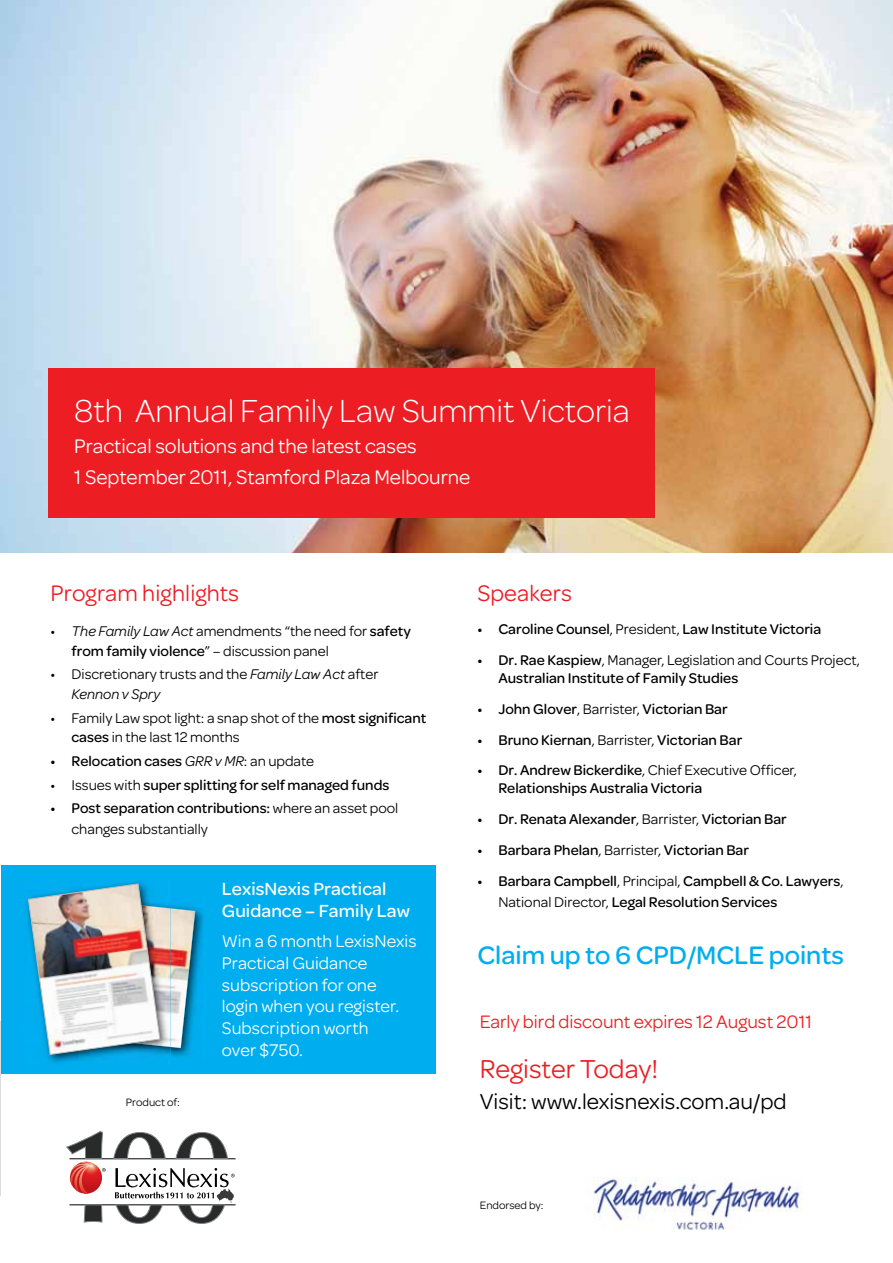
<style>
.page{position:relative;width:893px;height:1263px;background:#fff}
.page>*{position:absolute;margin:0;border:0;box-sizing:border-box;transform-origin:0 0}
.t1{font:300 34.05px "Omnes";color:#fff}
.t2{font:27.75px "Omnes";color:#ed1d24}
.t3{font:500 27px "Omnes";color:#00aeef}
.t4{font:24px "Omnes";letter-spacing:.005em;color:#ed1d24}
.t5{font:23.1px "Omnes";color:#000}
.t6{font:21px/30.9px "Omnes";color:#fff}
.t7{font:19.2px "Omnes";color:#ed1d24}
.t8{font:500 18.75px/22.5px "Omnes";letter-spacing:.005em;color:#fff}
.t9{font:18px/21.6px "Omnes";letter-spacing:.005em;color:#fff}
.t10{font:500 15px/18px "Omnes";color:#000}
.t11{font:15px/19.5px "Omnes";color:#000}
.t12{font:11.4px "Omnes";color:#000}
.s1{font-style:italic}
.s2{font-weight:500}
.s3{font-weight:400;font-style:italic}
.s4{font-weight:400}
</style>
<div class="page">
<div style="left:1px;top:865px;width:435px;height:209px;background:#00aeef"></div>
<div style="left:0;top:154px;width:14px;height:23px;background:#b7d5ef"></div>
<img style="left:1px;top:0;width:892px;height:553px">
<div style="left:48px;top:368px;width:607px;height:149px;background:#ed1d24"></div>
<hr style="left:69px;top:1158px;width:167px;height:1px;background:#000">
<hr style="left:69px;top:1204px;width:167px;height:1px;background:#000">
<svg style="left:176px;top:1132px;width:52px;height:27px"></svg>
<svg style="left:84px;top:1204px;width:18px;height:18px"></svg>
<svg style="left:66px;top:1131px;width:40px;height:63px"></svg>
<svg style="left:113px;top:1132px;width:53px;height:27px"></svg>
<svg style="left:115px;top:1168px;width:120px;height:56px"></svg>
<img style="left:589px;top:1177px;width:214px;height:53px">
<img style="left:171px;top:908px;width:32px;height:149px">
<img style="left:26px;top:882px;width:119px;height:181px">
<img style="left:28px;top:884px;width:167px;height:171px">
<h1 class="t1" style="left:74px;top:392px;width:557px">8th Annual Family Law Summit Victoria</h1>
<h3 class="t6" style="left:74px;top:429px;width:398px">Practical solutions and the latest cases<br>1 September 2011, Stamford Plaza Melbourne</h3>
<h3 class="t4" style="left:51px;top:576px;width:190px">Program highlights</h3>
<p class="t11" style="left:72px;top:620px;width:341px;text-indent:-21px">• <span class="s1">The Family Law Act</span> amendments “the need for <span class="s2">safety from family violence</span>” – discussion panel</p>
<p class="t11" style="left:72px;top:664px;width:308px;text-indent:-21px">• Discretionary trusts and the <span class="s1">Family Law Act</span> after<br><span class="s1">Kennon v Spry</span></p>
<p class="t11" style="left:72px;top:707px;width:356px;text-indent:-21px">• Family Law spot light: a snap shot of the <span class="s2">most significant cases</span> in the last 12 months</p>
<p class="t10" style="left:51px;top:752px;width:265px">• Relocation cases <span class="s3">GRR v MR</span><span class="s4">: an update</span></p>
<p class="t10" style="left:51px;top:776px;width:340px"><span class="s4">• Issues with</span> super splitting for self managed funds</p>
<p class="t11" style="left:72px;top:797px;width:328px;line-height:21px;text-indent:-21px"><span class="s2">• Post separation contributions:</span> where an asset pool changes substantially</p>
<p class="t12" style="left:126px;top:1094px;width:55px">Product of:</p>
<p class="t8" style="left:222px;top:877px;width:190px">LexisNexis Practical<br>Guidance – Family Law</p>
<p class="t9" style="left:222px;top:930px;width:196px">Win a 6 month LexisNexis<br>Practical Guidance subscription for one login when you register.<br>Subscription worth<br>over $750.</p>
<h3 class="t4" style="left:477px;top:576px;width:96px">Speakers</h3>
<p class="t10" style="left:477px;top:620px;width:345px">• Caroline Counsel<span class="s4">, President,</span> Law Institute Victoria</p>
<p class="t10" style="left:498px;top:651px;width:363px;text-indent:-21px">• Dr. Rae Kaspiew<span class="s4">, Manager, Legislation and Courts Project,<br></span>Australian Institute of Family Studies</p>
<p class="t10" style="left:477px;top:700px;width:252px">• John Glover<span class="s4">, Barrister,</span> Victorian Bar</p>
<p class="t10" style="left:477px;top:731px;width:266px">• Bruno Kiernan<span class="s4">, Barrister,</span> Victorian Bar</p>
<p class="t10" style="left:498px;top:761px;width:300px;text-indent:-21px">• Dr. Andrew Bickerdike<span class="s4">, Chief Executive Officer,<br></span>Relationships Australia Victoria</p>
<p class="t10" style="left:477px;top:810px;width:311px">• Dr. Renata Alexander<span class="s4">, Barrister,</span> Victorian Bar</p>
<p class="t10" style="left:477px;top:841px;width:273px">• Barbara Phelan<span class="s4">, Barrister,</span> Victorian Bar</p>
<p class="t10" style="left:498px;top:870px;width:347px;line-height:21px;text-indent:-21px">• Barbara Campbell<span class="s4">, Principal,</span> Campbell &amp; Co. Lawyers<span class="s4">,<br>National Director,</span> Legal Resolution Services</p>
<h3 class="t3" style="left:477px;top:940px;width:368px">Claim up to 6 CPD/MCLE points</h3>
<p class="t7" style="left:480px;top:1009px;width:334px">Early bird discount expires 12 August 2011</p>
<h2 class="t2" style="left:480px;top:1050px;width:180px">Register Today!</h2>
<h3 class="t5" style="left:480px;top:1086px;width:308px">Visit: www.lexisnexis.com.au/pd</h3>
<p class="t12" style="left:480px;top:1197px;width:65px">Endorsed by:</p>
</div>
